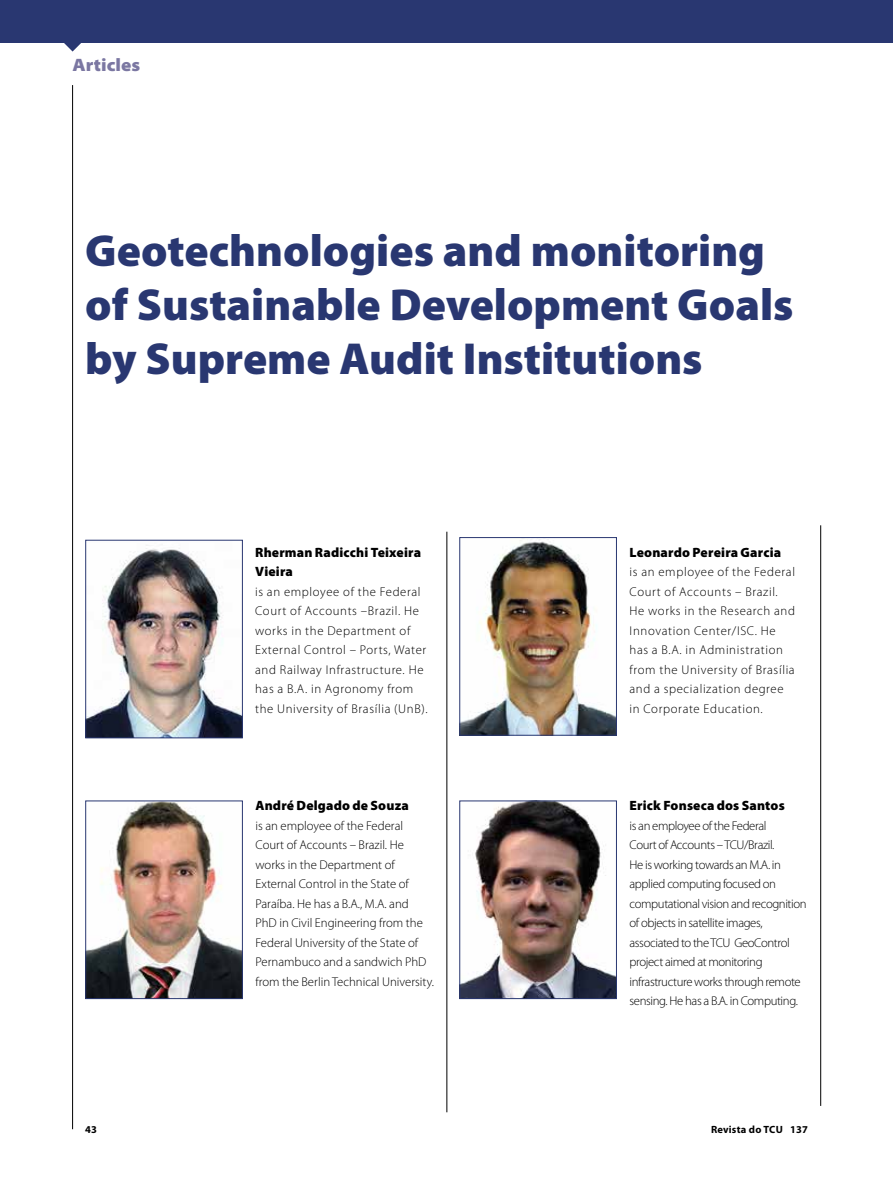
<style>
.page{position:relative;width:893px;height:1191px;background:#fff}
.page>*{position:absolute;margin:0;border:0;box-sizing:border-box;transform-origin:0 0}
.t1{font:900 45px/54px "Myriad Pro";color:#293771}
.t2{font:900 semi-expanded 18px "Myriad Pro";color:#7b77a2}
.t3{font:900 13.5px/19.5px "Myriad Pro";letter-spacing:.01em;color:#000}
.t4{font:300 12.75px/19.5px "Myriad Pro";letter-spacing:.05em;color:#000}
.t5{font:300 12.75px/19.5px "Myriad Pro";letter-spacing:-.03em;color:#000}
.t6{font:300 12.75px/19.5px "Myriad Pro";color:#000}
.t7{font:700 10.5px "Myriad Pro";letter-spacing:.02em;color:#000}
</style>
<div class="page">
<svg style="left:64px;top:43px;width:17px;height:9px"></svg>
<div style="left:0;top:0;width:893px;height:43px;background:#293771"></div>
<hr style="left:72px;top:85px;width:1px;height:1044px;background:#000">
<hr style="left:820px;top:525px;width:1px;height:581px;background:#000">
<hr style="left:892px;top:85px;width:1px;height:413px;background:#d3d0e0">
<svg style="left:892px;top:88px;width:1px;height:410px"></svg>
<hr style="left:446px;top:531px;width:1px;height:581px;background:#000">
<img style="left:87px;top:545px;width:154px;height:191px">
<div style="left:85px;top:540px;width:158px;height:198px;border:1px solid #293771"></div>
<img style="left:461px;top:539px;width:154px;height:194px">
<div style="left:459px;top:537px;width:158px;height:198px;border:1px solid #293771"></div>
<img style="left:87px;top:802px;width:154px;height:195px">
<div style="left:85px;top:800px;width:158px;height:199px;border:1px solid #293771"></div>
<img style="left:461px;top:802px;width:154px;height:195px">
<div style="left:459px;top:800px;width:158px;height:199px;border:1px solid #293771"></div>
<h2 class="t2" style="left:73px;top:54px;width:69px">Articles</h2>
<h1 class="t1" style="left:85px;top:224px;width:710px">Geotechnologies and monitoring of Sustainable Development Goals by Supreme Audit Institutions</h1>
<p class="t3" style="left:255px;top:542px;width:167px">Rherman Radicchi Teixeira<br>Vieira</p>
<p class="t4" style="left:255px;top:582px;width:174px">is an employee of the Federal<br>Court of Accounts –Brazil. He works in the Department of<br>External Control – Ports, Water and Railway Infrastructure. He has a B.A. in Agronomy from the University of Brasília (UnB).</p>
<p class="t3" style="left:255px;top:796px;width:155px">André Delgado de Souza</p>
<p class="t6" style="left:255px;top:816px;width:180px">is an employee of the Federal<br>Court of Accounts – Brazil. He works in the Department of<br>External Control in the State of<br>Paraíba. He has a B.A., M.A. and<br>PhD in Civil Engineering from the<br>Federal University of the State of<br>Pernambuco and a sandwich PhD from the Berlin Technical University.</p>
<p class="t3" style="left:629px;top:542px;width:153px">Leonardo Pereira Garcia</p>
<p class="t4" style="left:629px;top:562px;width:167px">is an employee of the Federal<br>Court of Accounts – Brazil.<br>He works in the Research and<br>Innovation Center/ISC. He has a B.A. in Administration from the University of Brasília and a specialization degree in Corporate Education.</p>
<p class="t3" style="left:629px;top:796px;width:157px">Erick Fonseca dos Santos</p>
<p class="t5" style="left:629px;top:816px;width:179px">is an employee of the Federal<br>Court of Accounts – TCU/Brazil.<br>He is working towards an M.A. in applied computing focused on computational vision and recognition of objects in satellite images, associated to the TCU GeoControl project aimed at monitoring infrastructure works through remote sensing. He has a B.A. in Computing.</p>
<p class="t7" style="left:85px;top:1123px;width:13px">43</p>
<p class="t7" style="left:711px;top:1123px;width:98px">Revista do TCU 137</p>
</div>
